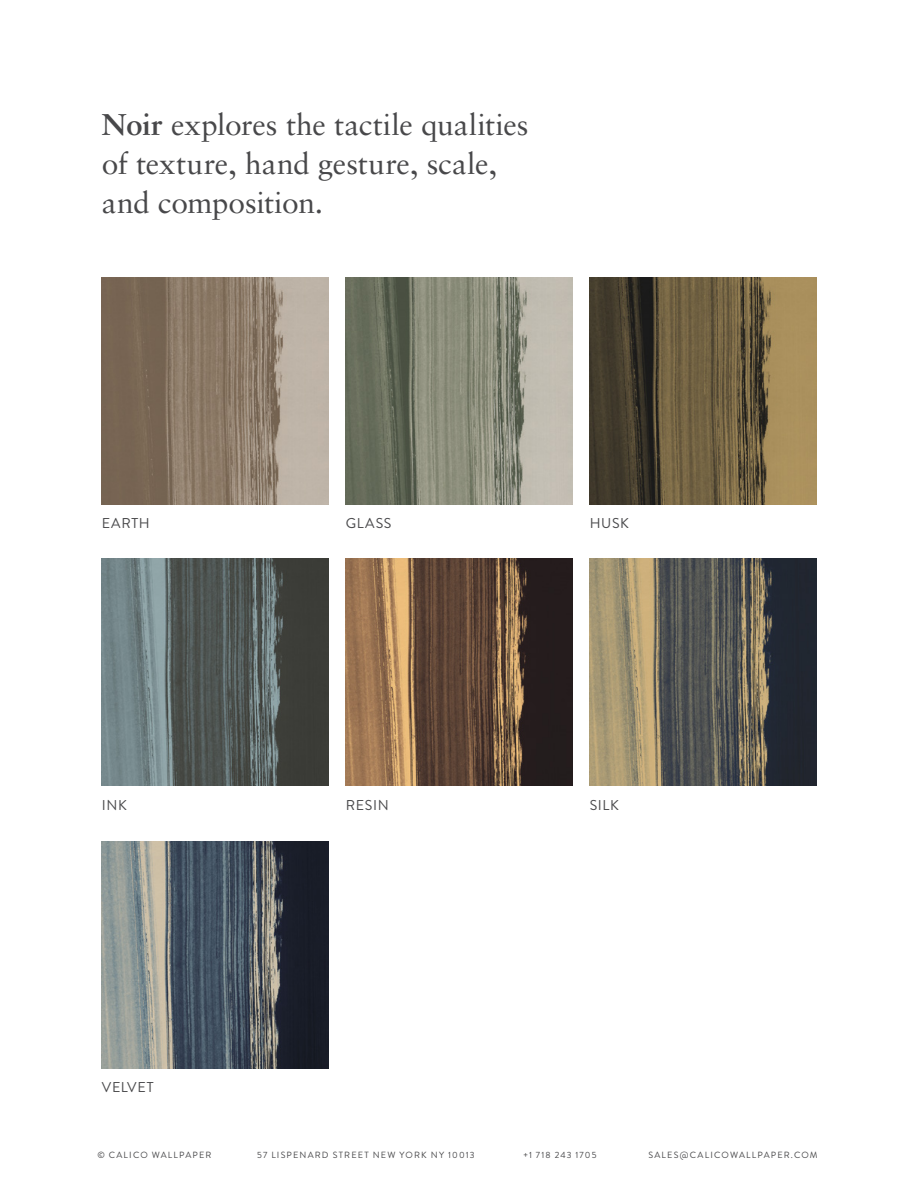
<style>
.page{position:relative;width:918px;height:1188px;background:#fff}
.page>*{position:absolute;margin:0;border:0;box-sizing:border-box;transform-origin:0 0}
.t1{font:30px/39px "Sabon LT Pro";letter-spacing:-.005em;color:#48484a}
.t2{font:14.25px "Brandon Grotesque";letter-spacing:.045em;color:#48484a}
.t3{font:9px "Brandon Grotesque";letter-spacing:.13em;color:#48484a}
.s1{font-weight:700}
</style>
<div class="page">
<img style="left:102px;top:278px;width:226px;height:226px">
<img style="left:102px;top:559px;width:226px;height:226px">
<img style="left:590px;top:278px;width:226px;height:226px">
<img style="left:346px;top:278px;width:226px;height:226px">
<img style="left:346px;top:559px;width:226px;height:226px">
<img style="left:590px;top:559px;width:226px;height:226px">
<img style="left:102px;top:841px;width:226px;height:227px">
<h1 class="t1" style="left:102px;top:104px;width:428px"><span class="s1">Noir</span> explores the tactile qualities of texture, hand gesture, scale, and composition.</h1>
<h2 class="t2" style="left:102px;top:514px;width:49px">EARTH</h2>
<h2 class="t2" style="left:102px;top:795px;width:27px">INK</h2>
<h2 class="t2" style="left:102px;top:1078px;width:53px">VELVET</h2>
<h2 class="t2" style="left:346px;top:514px;width:47px">GLASS</h2>
<h2 class="t2" style="left:346px;top:795px;width:44px">RESIN</h2>
<h2 class="t2" style="left:590px;top:514px;width:41px">HUSK</h2>
<h2 class="t2" style="left:590px;top:795px;width:31px">SILK</h2>
<p class="t3" style="left:97px;top:1149px;width:116px">© CALICO WALLPAPER</p>
<p class="t3" style="left:257px;top:1149px;width:219px">57 LISPENARD STREET NEW YORK NY 10013</p>
<p class="t3" style="left:523px;top:1149px;width:75px">+1 718 243 1705</p>
<p class="t3" style="left:648px;top:1149px;width:171px">SALES@CALICOWALLPAPER.COM</p>
</div>
